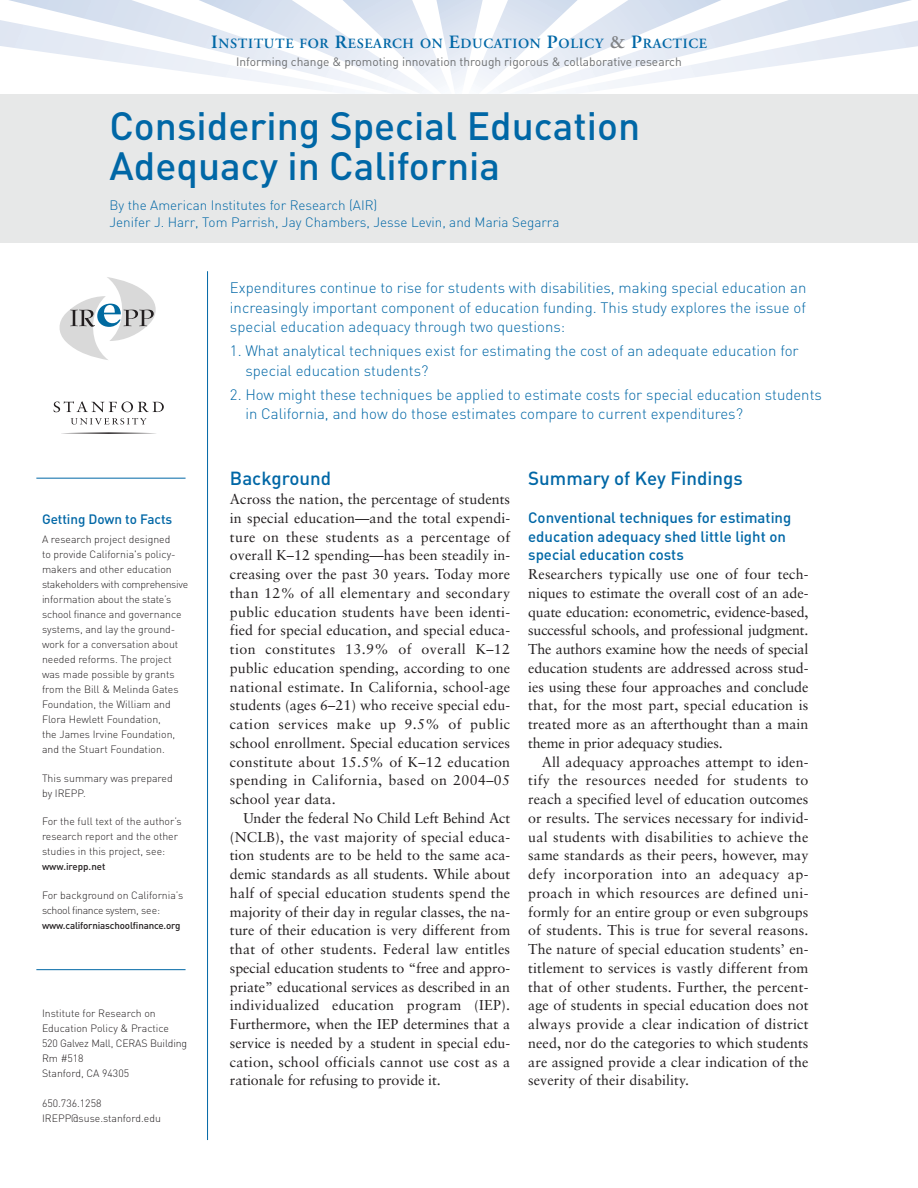
<style>
.page{position:relative;width:918px;height:1188px;background:#fff}
.page>*{position:absolute;margin:0;border:0;box-sizing:border-box;transform-origin:0 0}
.t1{font:500 39px/40.5px "DIN";color:#0067a6}
.t2{font:500 18.75px "DIN";color:#0067a6}
.t3{font:300 15px/19.5px "DIN";color:#0067a6}
.t4{font:500 15px/18.8px "DIN";color:#0067a6}
.t5{font:14.25px/18.8px "Sabon";letter-spacing:.005em;color:#231f20;text-align:justify}
.t6{font:600 14.1px "Adobe Garamond";letter-spacing:.05em;color:#0067a6}
.t7{font:300 13.5px/16.5px "DIN";color:#0067a6}
.t8{font:500 13.5px "DIN";letter-spacing:-.005em;color:#0067a6}
.t9{font:12px "DIN";color:#6d6f71}
.t10{font:300 10.5px/15px "DIN";color:#231f20}
.t11{font:500 9.75px "DIN";letter-spacing:-.015em;color:#231f20}
.s1{font-size:18.75px}
.s2{font-size:18.75px;color:#808285}
</style>
<div class="page">
<svg style="left:773px;top:0;width:145px;height:66px"></svg>
<svg style="left:458px;top:0;width:315px;height:92px"></svg>
<svg style="left:0;top:0;width:458px;height:93px"></svg>
<svg style="left:54px;top:401px;width:110px;height:11px"></svg>
<svg style="left:71px;top:418px;width:75px;height:7px"></svg>
<svg style="left:61px;top:432px;width:95px;height:2px"></svg>
<div style="left:0;top:94px;width:918px;height:149px;background:#e7e8e8"></div>
<svg style="left:59px;top:277px;width:97px;height:83px"></svg>
<hr style="left:36px;top:478px;width:150px;height:1px;background:#0067a6">
<hr style="left:207px;top:271px;width:1px;height:869px;background:#0067a6">
<hr style="left:36px;top:969px;width:150px;height:1px;background:#0067a6">
<p class="t6" style="left:211px;top:38px;width:497px"><span class="s1">I</span>NSTITUTE FOR <span class="s1">R</span>ESEARCH ON <span class="s1">E</span>DUCATION <span class="s1">P</span>OLICY <span class="s2">&amp;</span> <span class="s1">P</span>RACTICE</p>
<p class="t9" style="left:236px;top:58px;width:447px">Informing change &amp; promoting innovation through rigorous &amp; collaborative research</p>
<h1 class="t1" style="left:110px;top:110px;width:532px">Considering Special Education<br>Adequacy in California</h1>
<p class="t7" style="left:110px;top:199px;width:451px">By the American Institutes for Research (AIR)<br>Jenifer J. Harr, Tom Parrish, Jay Chambers, Jesse Levin, and Maria Segarra</p>
<p class="t8" style="left:42px;top:514px;width:132px">Getting Down to Facts</p>
<p class="t10" style="left:42px;top:533px;width:148px">A research project designed<br>to provide California's policy&shy;makers and other education stakeholders with comprehensive information about the state’s school finance and governance systems, and lay the ground&shy;work for a conversation about needed reforms. The project was made possible by grants from the Bill &amp; Melinda Gates<br>Foundation, the William and<br>Flora Hewlett Foundation,<br>the James Irvine Foundation, and the Stuart Foundation.</p>
<p class="t10" style="left:42px;top:772px;width:132px">This summary was prepared by IREPP.</p>
<p class="t10" style="left:42px;top:815px;width:141px">For the full text of the author’s research report and the other studies in this project, see:</p>
<p class="t11" style="left:42px;top:863px;width:65px">www.irepp.net</p>
<p class="t10" style="left:42px;top:889px;width:143px">For background on California’s school finance system, see:</p>
<p class="t11" style="left:42px;top:922px;width:140px">www.californiaschoolfinance.org</p>
<p class="t10" style="left:42px;top:1007px;width:147px">Institute for Research on<br>Education Policy &amp; Practice<br>520 Galvez Mall, CERAS Building<br>Rm #518<br>Stanford, CA 94305</p>
<p class="t10" style="left:42px;top:1097px;width:120px">650.736.1258<br>IREPP@suse.stanford.edu</p>
<p class="t3" style="left:230px;top:280px;width:578px;text-align:justify">Expenditures continue to rise for students with disabilities, making special education an increasingly important component of education funding. This study explores the issue of special education adequacy through two questions:</p>
<p class="t3" style="left:245px;top:343px;width:555px;text-indent:-15px">1. What analytical techniques exist for estimating the cost of an adequate education for special education students?</p>
<p class="t3" style="left:245px;top:387px;width:578px;text-indent:-15px">2. How might these techniques be applied to estimate costs for special education students in California, and how do those estimates compare to current expenditures?</p>
<h2 class="t2" style="left:230px;top:472px;width:103px">Background</h2>
<p class="t5" style="left:230px;top:491px;width:282px">Across the nation, the percentage of students in special education—and the total expendi&shy;ture on these students as a percentage of overall K–12 spending—has been steadily in&shy;creasing over the past 30 years. Today more than 12% of all elementary and secondary public education students have been identi&shy;fied for special education, and special educa&shy;tion constitutes 13.9% of overall K–12 public education spending, according to one national estimate. In California, school-age students (ages 6–21) who receive special edu&shy;cation services make up 9.5% of public school enrollment. Special education services constitute about 15.5% of K–12 education spending in California, based on 2004–05 school year data.</p>
<p class="t5" style="left:230px;top:810px;width:282px;text-indent:14px">Under the federal No Child Left Behind Act (NCLB), the vast majority of special educa&shy;tion students are to be held to the same aca&shy;demic standards as all students. While about half of special education students spend the majority of their day in regular classes, the na&shy;ture of their education is very different from that of other students. Federal law entitles special education students to “free and appro&shy;priate” educational services as described in an individualized education program (IEP).<br>Furthermore, when the IEP determines that a service is needed by a student in special edu&shy;cation, school officials cannot use cost as a rationale for refusing to provide it.</p>
<h2 class="t2" style="left:528px;top:472px;width:216px">Summary of Key Findings</h2>
<p class="t4" style="left:528px;top:510px;width:265px">Conventional techniques for estimating education adequacy shed little light on special education costs</p>
<p class="t5" style="left:528px;top:566px;width:282px">Researchers typically use one of four tech&shy;niques to estimate the overall cost of an ade&shy;quate education: econometric, evidence-based, successful schools, and professional judgment.<br>The authors examine how the needs of special education students are addressed across stud&shy;ies using these four approaches and conclude that, for the most part, special education is treated more as an afterthought than a main theme in prior adequacy studies.</p>
<p class="t5" style="left:528px;top:753px;width:282px;text-indent:14px">All adequacy approaches attempt to iden&shy;tify the resources needed for students to reach a specified level of education outcomes or results. The services necessary for individ&shy;ual students with disabilities to achieve the same standards as their peers, however, may defy incorporation into an adequacy ap&shy;proach in which resources are defined uni&shy;formly for an entire group or even subgroups of students. This is true for several reasons.<br>The nature of special education students’ en&shy;titlement to services is vastly different from that of other students. Further, the percent&shy;age of students in special education does not always provide a clear indication of district need, nor do the categories to which students are assigned provide a clear indication of the severity of their disability.</p>
</div>
